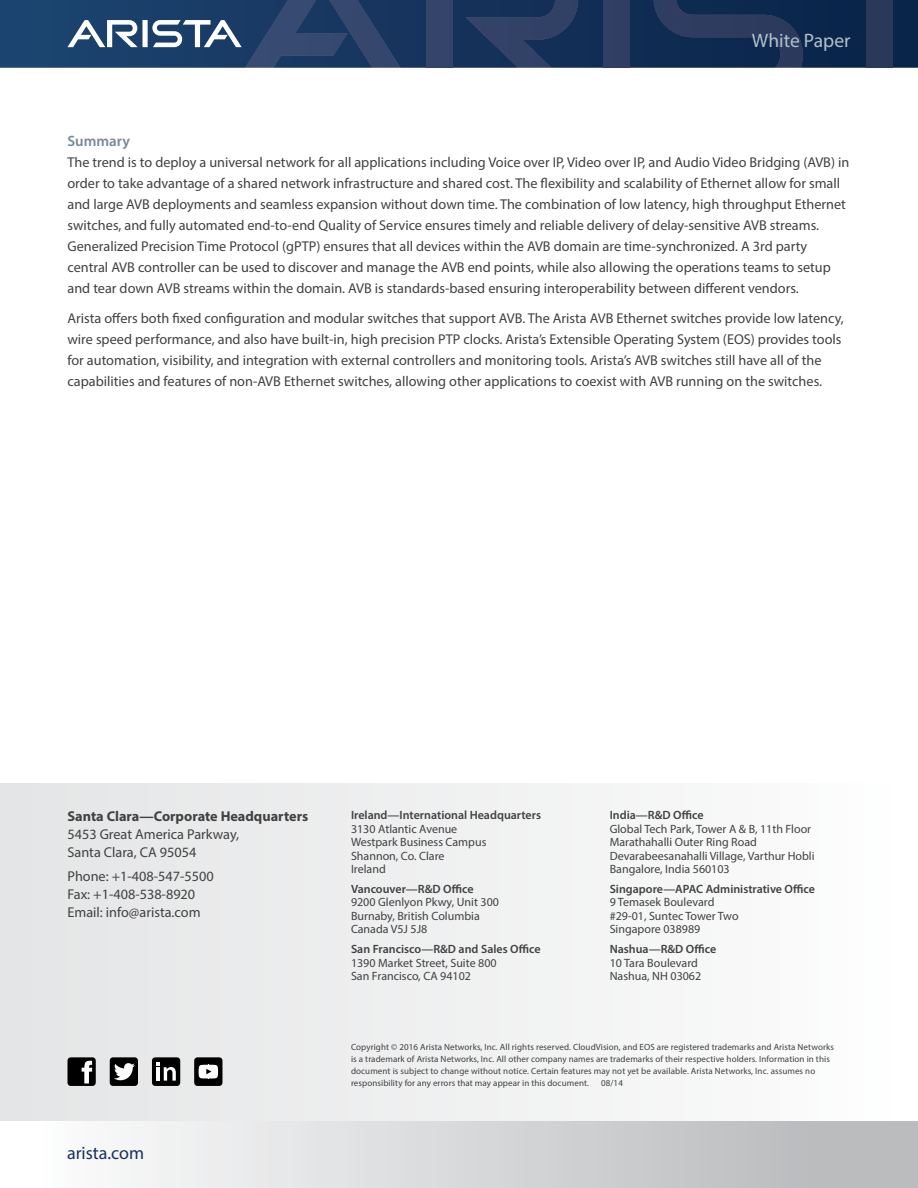
<style>
.page{position:relative;width:918px;height:1188px;background:#fff}
.page>*{position:absolute;margin:0;border:0;box-sizing:border-box;transform-origin:0 0}
.t1{font:19.5px "Myriad Pro";color:#b1c0c9}
.t2{font:18px "Myriad Pro";color:#16325c}
.t3{font:600 15px "Myriad Pro";color:#748a96}
.t4{font:14.25px/21px "Myriad Pro";color:#414042}
.t5{font:700 14.25px "Myriad Pro";color:#414042}
.t6{font:12px/13.5px "Myriad Pro";color:#414042}
.t7{font:600 12px "Myriad Pro";color:#414042}
.t8{font:9px/12px "Myriad Pro";letter-spacing:.01em;color:#414042}
</style>
<div class="page">
<svg style="left:0;top:0;width:918px;height:68px;background:#13325a"></svg>
<div style="left:426px;top:0;width:26px;height:68px;background:#34446a"></div>
<svg style="left:465px;top:0;width:113px;height:68px;background:#22385f"></svg>
<svg style="left:67px;top:0;width:333px;height:68px;background:#334f75"></svg>
<div style="left:604px;top:0;width:26px;height:68px;background:#2f3f63"></div>
<svg style="left:654px;top:0;width:149px;height:68px;background:#1a3156"></svg>
<div style="left:867px;top:0;width:26px;height:68px;background:#2a385a"></div>
<div style="left:0;top:1120px;width:918px;height:68px;background:linear-gradient(to right,#fff,#b3b5b7)"></div>
<div style="left:0;top:783px;width:918px;height:337px;background:linear-gradient(to right,#e3e4e5,#fdfefe)"></div>
<div style="left:67px;top:1057px;width:29px;height:29px;background:#000;border-radius:3px"></div>
<div style="left:110px;top:1057px;width:28px;height:29px;background:#000;border-radius:3px"></div>
<div style="left:152px;top:1057px;width:28px;height:29px;background:#000;border-radius:3px"></div>
<div style="left:194px;top:1057px;width:28px;height:29px;background:#000;border-radius:3px"></div>
<svg style="left:82px;top:1060px;width:10px;height:24px"></svg>
<svg style="left:114px;top:1063px;width:21px;height:17px"></svg>
<svg style="left:157px;top:1063px;width:19px;height:18px"></svg>
<svg style="left:199px;top:1065px;width:19px;height:14px"></svg>
<h1 class="t1" style="left:752px;top:29px;width:100px">White Paper</h1>
<p class="t3" style="left:68px;top:132px;width:64px">Summary</p>
<p class="t4" style="left:68px;top:152px;width:783px">The trend is to deploy a universal network for all applications including Voice over IP, Video over IP, and Audio Video Bridging (AVB) in order to take advantage of a shared network infrastructure and shared cost. The flexibility and scalability of Ethernet allow for small and large AVB deployments and seamless expansion without down time. The combination of low latency, high throughput Ethernet switches, and fully automated end-to-end Quality of Service ensures timely and reliable delivery of delay-sensitive AVB streams.<br>Generalized Precision Time Protocol (gPTP) ensures that all devices within the AVB domain are time-synchronized. A 3rd party central AVB controller can be used to discover and manage the AVB end points, while also allowing the operations teams to setup and tear down AVB streams within the domain. AVB is standards-based ensuring interoperability between different vendors.</p>
<p class="t4" style="left:68px;top:307px;width:778px">Arista offers both fixed configuration and modular switches that support AVB. The Arista AVB Ethernet switches provide low latency, wire speed performance, and also have built-in, high precision PTP clocks. Arista’s Extensible Operating System (EOS) provides tools for automation, visibility, and integration with external controllers and monitoring tools. Arista’s AVB switches still have all of the capabilities and features of non-AVB Ethernet switches, allowing other applications to coexist with AVB running on the switches.</p>
<p class="t5" style="left:68px;top:807px;width:242px">Santa Clara—Corporate Headquarters</p>
<p class="t4" style="left:68px;top:825px;width:173px;line-height:18px">5453 Great America Parkway,<br>Santa Clara, CA 95054</p>
<p class="t4" style="left:68px;top:867px;width:148px;line-height:18px">Phone: +1-408-547-5500<br>Fax: +1-408-538-8920<br>Email: info@arista.com</p>
<p class="t2" style="left:67px;top:1142px;width:79px">arista.com</p>
<p class="t7" style="left:351px;top:807px;width:192px">Ireland—International Headquarters</p>
<p class="t6" style="left:351px;top:822px;width:137px">3130 Atlantic Avenue<br>Westpark Business Campus<br>Shannon, Co. Clare<br>Ireland</p>
<p class="t7" style="left:351px;top:881px;width:124px">Vancouver—R&amp;D Office</p>
<p class="t6" style="left:351px;top:896px;width:150px">9200 Glenlyon Pkwy, Unit 300<br>Burnaby, British Columbia<br>Canada V5J 5J8</p>
<p class="t7" style="left:351px;top:942px;width:191px">San Francisco—R&amp;D and Sales Office</p>
<p class="t6" style="left:351px;top:956px;width:147px">1390 Market Street, Suite 800<br>San Francisco, CA 94102</p>
<p class="t7" style="left:610px;top:807px;width:95px">India—R&amp;D Office</p>
<p class="t6" style="left:610px;top:822px;width:206px">Global Tech Park, Tower A &amp; B, 11th Floor Marathahalli Outer Ring Road Devarabeesanahalli Village, Varthur Hobli Bangalore, India 560103</p>
<p class="t7" style="left:610px;top:881px;width:207px">Singapore—APAC Administrative Office</p>
<p class="t6" style="left:610px;top:896px;width:130px">9 Temasek Boulevard #29-01, Suntec Tower Two<br>Singapore 038989</p>
<p class="t7" style="left:610px;top:942px;width:108px">Nashua—R&amp;D Office</p>
<p class="t6" style="left:610px;top:956px;width:93px">10 Tara Boulevard<br>Nashua, NH 03062</p>
<p class="t8" style="left:351px;top:1041px;width:485px">Copyright © 2016 Arista Networks, Inc. All rights reserved. CloudVision, and EOS are registered trademarks and Arista Networks is a trademark of Arista Networks, Inc. All other company names are trademarks of their respective holders. Information in this document is subject to change without notice. Certain features may not yet be available. Arista Networks, Inc. assumes no responsibility for any errors that may appear in this document.</p>
<p class="t8" style="left:601px;top:1077px;width:23px">08/14</p>
</div>
